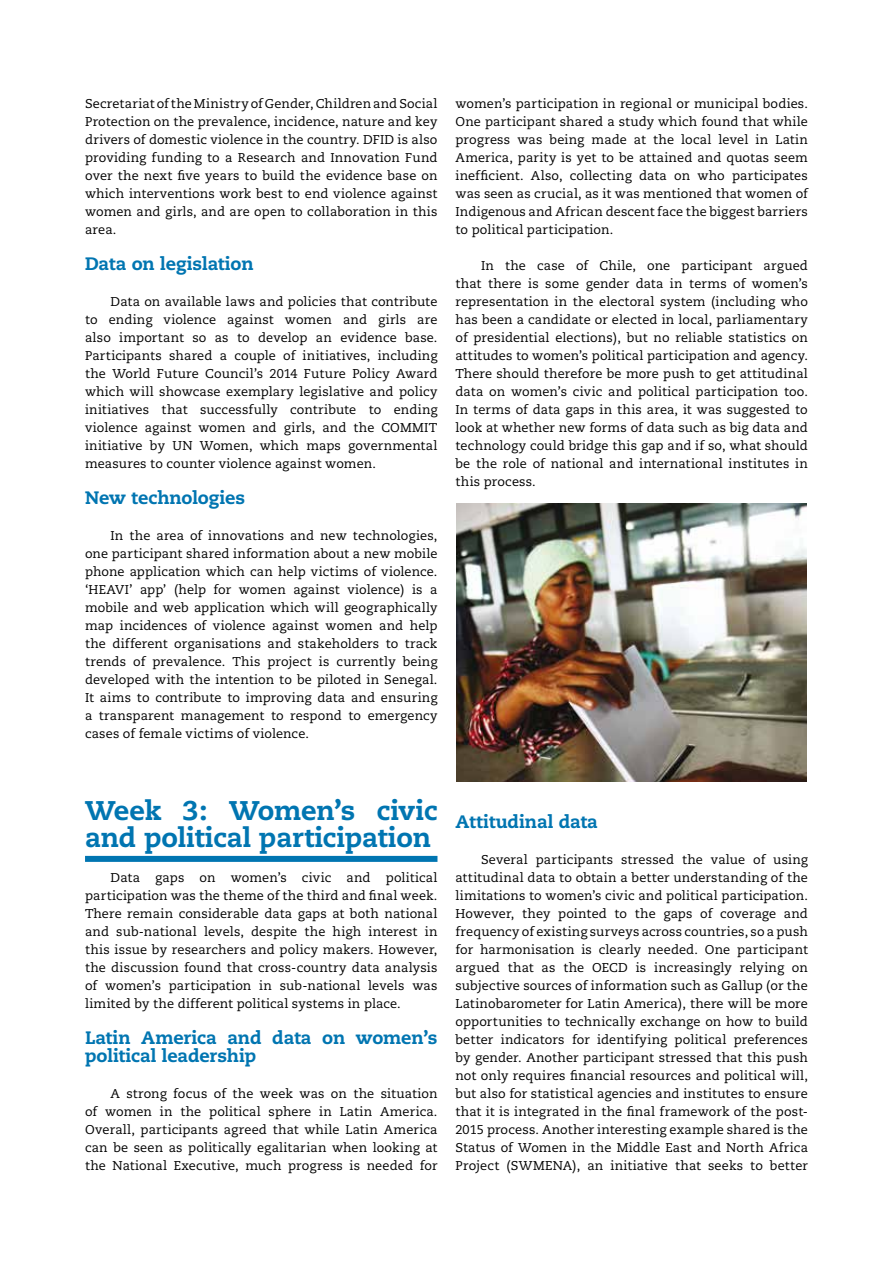
<style>
.page{position:relative;width:893px;height:1263px;background:#fff}
.page>*{position:absolute;margin:0;border:0;box-sizing:border-box;transform-origin:0 0}
.t1{font:800 27px/27px "Caecilia";letter-spacing:-.01em;color:#0075b1}
.t2{font:800 18px/18px "Caecilia";letter-spacing:-.01em;color:#0075b1}
.t3{font:12.75px/18px "Caecilia";letter-spacing:.01em;color:#000;text-align:justify}
</style>
<div class="page">
<div style="left:85px;top:856px;width:352px;height:6px;background:#0075b1"></div>
<img style="left:457px;top:503px;width:350px;height:278px">
<p class="t3" style="left:85px;top:95px;width:354px">Secretariat of the Ministry of Gender, Children and Social Protection on the prevalence, incidence, nature and key drivers of domestic violence in the country. DFID is also providing funding to a Research and Innovation Fund over the next five years to build the evidence base on which interventions work best to end violence against women and girls, and are open to collaboration in this area.</p>
<h2 class="t2" style="left:85px;top:255px;width:170px">Data on legislation</h2>
<p class="t3" style="left:85px;top:293px;width:354px;text-indent:26px">Data on available laws and policies that contribute to ending violence against women and girls are also important so as to develop an evidence base.<br>Participants shared a couple of initiatives, including the World Future Council’s 2014 Future Policy Award which will showcase exemplary legislative and policy initiatives that successfully contribute to ending violence against women and girls, and the COMMIT initiative by UN Women, which maps governmental measures to counter violence against women.</p>
<h2 class="t2" style="left:85px;top:489px;width:162px">New technologies</h2>
<p class="t3" style="left:85px;top:527px;width:354px;text-indent:26px">In the area of innovations and new technologies, one participant shared information about a new mobile phone application which can help victims of violence. ‘HEAVI’ app’ (help for women against violence) is a mobile and web application which will geographically map incidences of violence against women and help the different organisations and stakeholders to track trends of prevalence. This project is currently being developed with the intention to be piloted in Senegal.<br>It aims to contribute to improving data and ensuring a transparent management to respond to emergency cases of female victims of violence.</p>
<p class="t3" style="left:455px;top:95px;width:354px">women’s participation in regional or municipal bodies.<br>One participant shared a study which found that while progress was being made at the local level in Latin America, parity is yet to be attained and quotas seem inefficient. Also, collecting data on who participates was seen as crucial, as it was mentioned that women of Indigenous and African descent face the biggest barriers to political participation.</p>
<p class="t3" style="left:455px;top:257px;width:354px;text-indent:26px">In the case of Chile, one participant argued that there is some gender data in terms of women’s representation in the electoral system (including who has been a candidate or elected in local, parliamentary of presidential elections), but no reliable statistics on attitudes to women’s political participation and agency.<br>There should therefore be more push to get attitudinal data on women’s civic and political participation too.<br>In terms of data gaps in this area, it was suggested to look at whether new forms of data such as big data and technology could bridge this gap and if so, what should be the role of national and international institutes in this process.</p>
<h1 class="t1" style="left:85px;top:797px;width:354px">Week 3: Women’s civic and political participation</h1>
<p class="t3" style="left:85px;top:869px;width:354px;text-indent:26px">Data gaps on women’s civic and political participation was the theme of the third and final week.<br>There remain considerable data gaps at both national and sub-national levels, despite the high interest in this issue by researchers and policy makers. However, the discussion found that cross-country data analysis of women’s participation in sub-national levels was limited by the different political systems in place.</p>
<h2 class="t2" style="left:85px;top:1029px;width:354px">Latin America and data on women’s political leadership</h2>
<p class="t3" style="left:85px;top:1085px;width:354px;text-indent:26px">A strong focus of the week was on the situation of women in the political sphere in Latin America.<br>Overall, participants agreed that while Latin America can be seen as politically egalitarian when looking at the National Executive, much progress is needed for</p>
<h2 class="t2" style="left:455px;top:813px;width:144px">Attitudinal data</h2>
<p class="t3" style="left:455px;top:851px;width:354px;text-indent:26px">Several participants stressed the value of using attitudinal data to obtain a better understanding of the limitations to women’s civic and political participation.<br>However, they pointed to the gaps of coverage and frequency of existing surveys across countries, so a push for harmonisation is clearly needed. One participant argued that as the OECD is increasingly relying on subjective sources of information such as Gallup (or the Latinobarometer for Latin America), there will be more opportunities to technically exchange on how to build better indicators for identifying political preferences by gender. Another participant stressed that this push not only requires financial resources and political will, but also for statistical agencies and institutes to ensure that it is integrated in the final framework of the post-2015 process. Another interesting example shared is the Status of Women in the Middle East and North Africa Project (SWMENA), an initiative that seeks to better</p>
</div>
